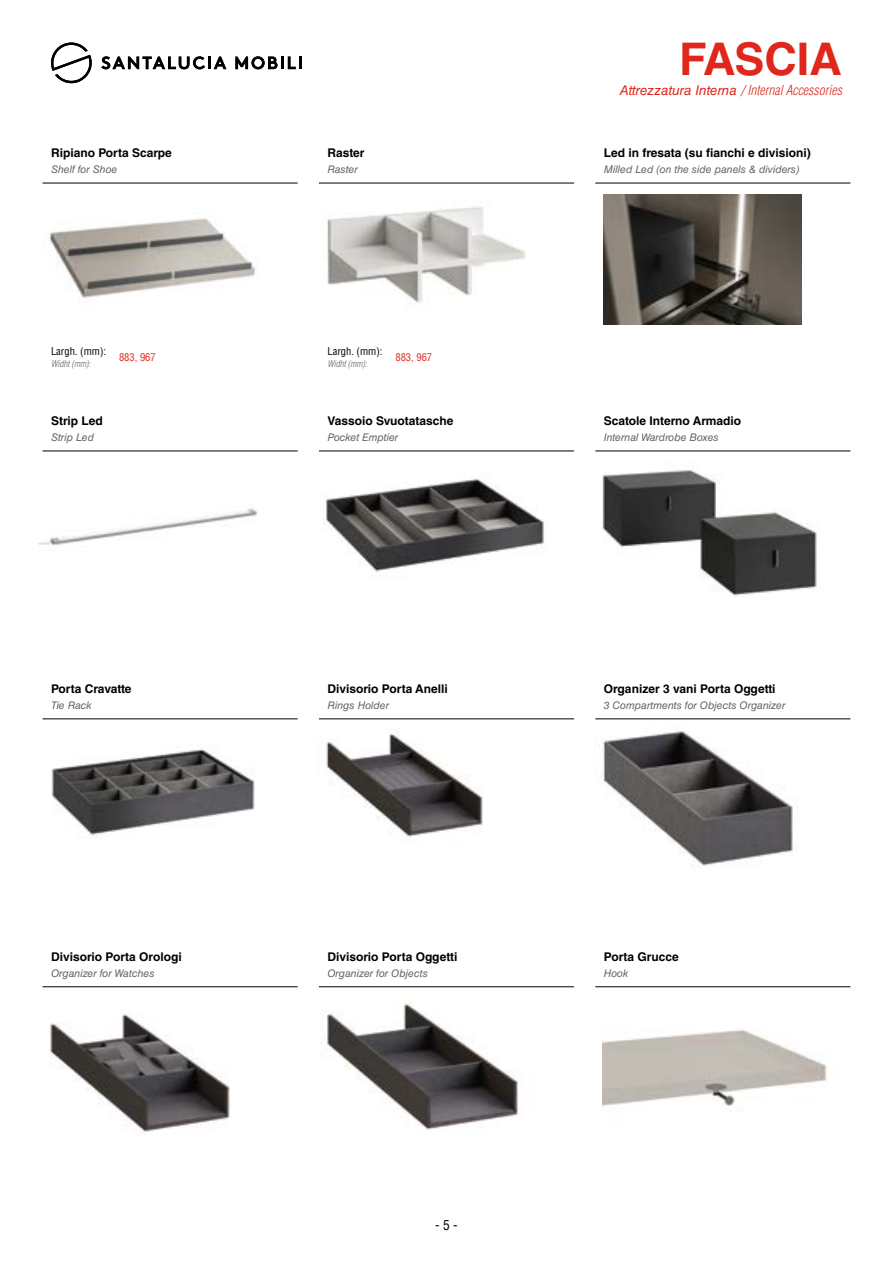
<style>
.page{position:relative;width:893px;height:1263px;background:#fff}
.page>*{position:absolute;margin:0;border:0;box-sizing:border-box;transform-origin:0 0}
.t1{font:700 45px "Helvetica LT Std";color:#df271c}
.t2{font:italic 300 condensed 13.5px "Helvetica LT Std";color:#df271c}
.t3{font:condensed 13.5px "Helvetica LT Std";color:#000}
.t4{font:700 12px "Helvetica LT Std";color:#000}
.t5{font:italic 10.5px "Helvetica LT Std";color:#646363}
.t6{font:condensed 10.5px "Helvetica LT Std";color:#000}
.t7{font:condensed 10.5px "Helvetica LT Std";color:#df271c}
.t8{font:italic 300 condensed 9px "Helvetica LT Std";color:#646363}
.s1{font-weight:400;font-stretch:normal}
</style>
<div class="page">
<svg style="left:101px;top:56px;width:125px;height:13px"></svg>
<svg style="left:235px;top:56px;width:67px;height:13px"></svg>
<svg style="left:51px;top:43px;width:41px;height:40px"></svg>
<img style="left:49px;top:218px;width:207px;height:81px">
<img style="left:327px;top:207px;width:199px;height:96px">
<img style="left:38px;top:508px;width:220px;height:38px">
<img style="left:604px;top:195px;width:197px;height:129px">
<hr style="left:43px;top:183px;width:255px;height:1px;background:#000">
<hr style="left:43px;top:451px;width:255px;height:1px;background:#000">
<hr style="left:319px;top:451px;width:255px;height:1px;background:#000">
<hr style="left:43px;top:986px;width:255px;height:1px;background:#000">
<hr style="left:319px;top:183px;width:255px;height:1px;background:#000">
<hr style="left:595px;top:183px;width:255px;height:1px;background:#000">
<hr style="left:43px;top:719px;width:255px;height:1px;background:#000">
<hr style="left:319px;top:986px;width:255px;height:1px;background:#000">
<hr style="left:595px;top:451px;width:255px;height:1px;background:#000">
<hr style="left:319px;top:719px;width:255px;height:1px;background:#000">
<hr style="left:595px;top:719px;width:255px;height:1px;background:#000">
<img style="left:602px;top:470px;width:215px;height:126px">
<img style="left:326px;top:732px;width:157px;height:105px">
<img style="left:599px;top:731px;width:194px;height:136px">
<img style="left:49px;top:1014px;width:181px;height:121px">
<img style="left:326px;top:1000px;width:192px;height:130px">
<img style="left:325px;top:478px;width:219px;height:94px">
<img style="left:51px;top:748px;width:204px;height:87px">
<img style="left:603px;top:987px;width:247px;height:125px">
<hr style="left:595px;top:986px;width:255px;height:1px;background:#000">
<h1 class="t1" style="left:679px;top:32px;width:164px">FASCIA</h1>
<p class="t4" style="left:51px;top:146px;width:122px">Ripiano Porta Scarpe</p>
<p class="t5" style="left:51px;top:164px;width:68px">Shelf for Shoe</p>
<p class="t2" style="left:620px;top:81px;width:224px"><span class="s1">Attrezzatura Interna</span> / Internal Accessories</p>
<p class="t4" style="left:327px;top:146px;width:39px">Raster</p>
<p class="t4" style="left:604px;top:146px;width:209px">Led in fresata (su fianchi e divisioni)</p>
<p class="t5" style="left:327px;top:164px;width:32px">Raster</p>
<p class="t5" style="left:604px;top:164px;width:197px">Milled Led (on the side panels &amp; dividers)</p>
<p class="t6" style="left:51px;top:344px;width:57px">Largh. (mm):</p>
<p class="t6" style="left:327px;top:344px;width:57px">Largh. (mm):</p>
<p class="t7" style="left:119px;top:351px;width:38px">883, 967</p>
<p class="t7" style="left:395px;top:351px;width:38px">883, 967</p>
<p class="t8" style="left:51px;top:358px;width:41px">Widht (mm):</p>
<p class="t8" style="left:327px;top:358px;width:41px">Widht (mm):</p>
<p class="t4" style="left:51px;top:414px;width:53px">Strip Led</p>
<p class="t4" style="left:327px;top:414px;width:127px">Vassoio Svuotatasche</p>
<p class="t5" style="left:51px;top:431px;width:45px">Strip Led</p>
<p class="t5" style="left:327px;top:431px;width:72px">Pocket Emptier</p>
<p class="t4" style="left:604px;top:414px;width:139px">Scatole Interno Armadio</p>
<p class="t5" style="left:604px;top:431px;width:116px">Internal Wardrobe Boxes</p>
<p class="t4" style="left:51px;top:682px;width:82px">Porta Cravatte</p>
<p class="t4" style="left:327px;top:682px;width:122px">Divisorio Porta Anelli</p>
<p class="t4" style="left:604px;top:682px;width:173px">Organizer 3 vani Porta Oggetti</p>
<p class="t5" style="left:51px;top:699px;width:42px">Tie Rack</p>
<p class="t5" style="left:327px;top:699px;width:63px">Rings Holder</p>
<p class="t5" style="left:604px;top:699px;width:183px">3 Compartments for Objects Organizer</p>
<p class="t4" style="left:51px;top:950px;width:132px">Divisorio Porta Orologi</p>
<p class="t4" style="left:327px;top:950px;width:131px">Divisorio Porta Oggetti</p>
<p class="t4" style="left:604px;top:950px;width:76px">Porta Grucce</p>
<p class="t5" style="left:51px;top:967px;width:105px">Organizer for Watches</p>
<p class="t5" style="left:327px;top:967px;width:102px">Organizer for Objects</p>
<p class="t5" style="left:604px;top:967px;width:26px">Hook</p>
<p class="t3" style="left:435px;top:1217px;width:24px">- 5 -</p>
</div>
